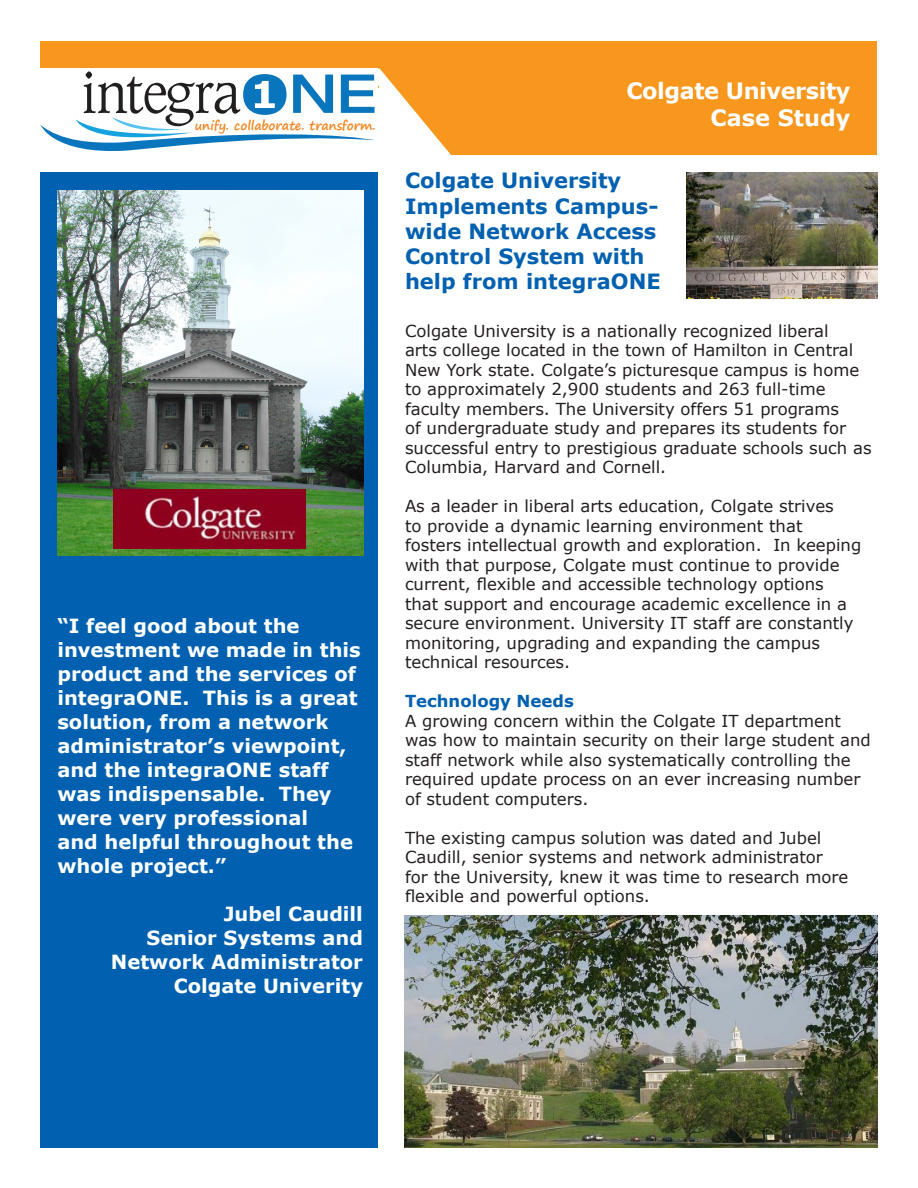
<style>
.page{position:relative;width:918px;height:1188px;background:#fff}
.page>*{position:absolute;margin:0;border:0;box-sizing:border-box;transform-origin:0 0}
.t1{font:700 22.5px "Verdana";letter-spacing:-.02em;color:#fff}
.t2{font:700 22.5px "Verdana";color:#fff}
.t3{font:700 21px/25.2px "Verdana";color:#0161b0}
.t4{font:700 19.5px/24px "Verdana";color:#fff}
.t5{font:16.5px/19.5px "Verdana";color:#231f20}
.t6{font:700 16.5px "Verdana";color:#0161b0}
.t7{font:700 12.45px "Segoe Print";color:#f58621}
</style>
<div class="page">
<div style="left:40px;top:41px;width:838px;height:113px;background:#f7971d"></div>
<svg style="left:41px;top:68px;width:430px;height:87px;background:#d0d3cd"></svg>
<img style="left:405px;top:916px;width:472px;height:232px">
<div style="left:40px;top:172px;width:338px;height:976px;background:#0161b0"></div>
<img style="left:57px;top:190px;width:306px;height:365px">
<img style="left:687px;top:172px;width:190px;height:126px">
<img style="left:113px;top:489px;width:192px;height:60px">
<p class="t1" style="left:626px;top:75px;width:226px">Colgate University</p>
<p class="t7" style="left:195px;top:115px;width:182px">unify. collaborate. transform.</p>
<p class="t2" style="left:711px;top:102px;width:141px">Case Study</p>
<p class="t4" style="left:57px;top:613px;width:305px">“I feel good about the investment we made in this product and the services of integraONE. This is a great solution, from a network administrator’s viewpoint, and the integraONE staff was indispensable. They were very professional<br>and helpful throughout the whole project.”</p>
<p class="t4" style="left:224px;top:901px;width:141px">Jubel Caudill</p>
<p class="t4" style="left:111px;top:925px;width:254px;text-align:right">Senior Systems and<br>Network Administrator<br>Colgate Univerity</p>
<p class="t3" style="left:405px;top:168px;width:257px">Colgate University<br>Implements Campus&shy;wide Network Access<br>Control System with help from integraONE</p>
<p class="t5" style="left:405px;top:321px;width:468px">Colgate University is a nationally recognized liberal<br>arts college located in the town of Hamilton in Central New York state. Colgate’s picturesque campus is home to approximately 2,900 students and 263 full-time faculty members. The University offers 51 programs<br>of undergraduate study and prepares its students for successful entry to prestigious graduate schools such as Columbia, Harvard and Cornell.</p>
<p class="t5" style="left:405px;top:496px;width:458px">As a leader in liberal arts education, Colgate strives<br>to provide a dynamic learning environment that fosters intellectual growth and exploration. In keeping with that purpose, Colgate must continue to provide current, flexible and accessible technology options<br>that support and encourage academic excellence in a secure environment. University IT staff are constantly monitoring, upgrading and expanding the campus technical resources.</p>
<p class="t6" style="left:405px;top:689px;width:170px">Technology Needs</p>
<p class="t5" style="left:405px;top:711px;width:467px">A growing concern within the Colgate IT department was how to maintain security on their large student and staff network while also systematically controlling the required update process on an ever increasing number of student computers.</p>
<p class="t5" style="left:405px;top:828px;width:445px">The existing campus solution was dated and Jubel Caudill, senior systems and network administrator for the University, knew it was time to research more flexible and powerful options.</p>
</div>
